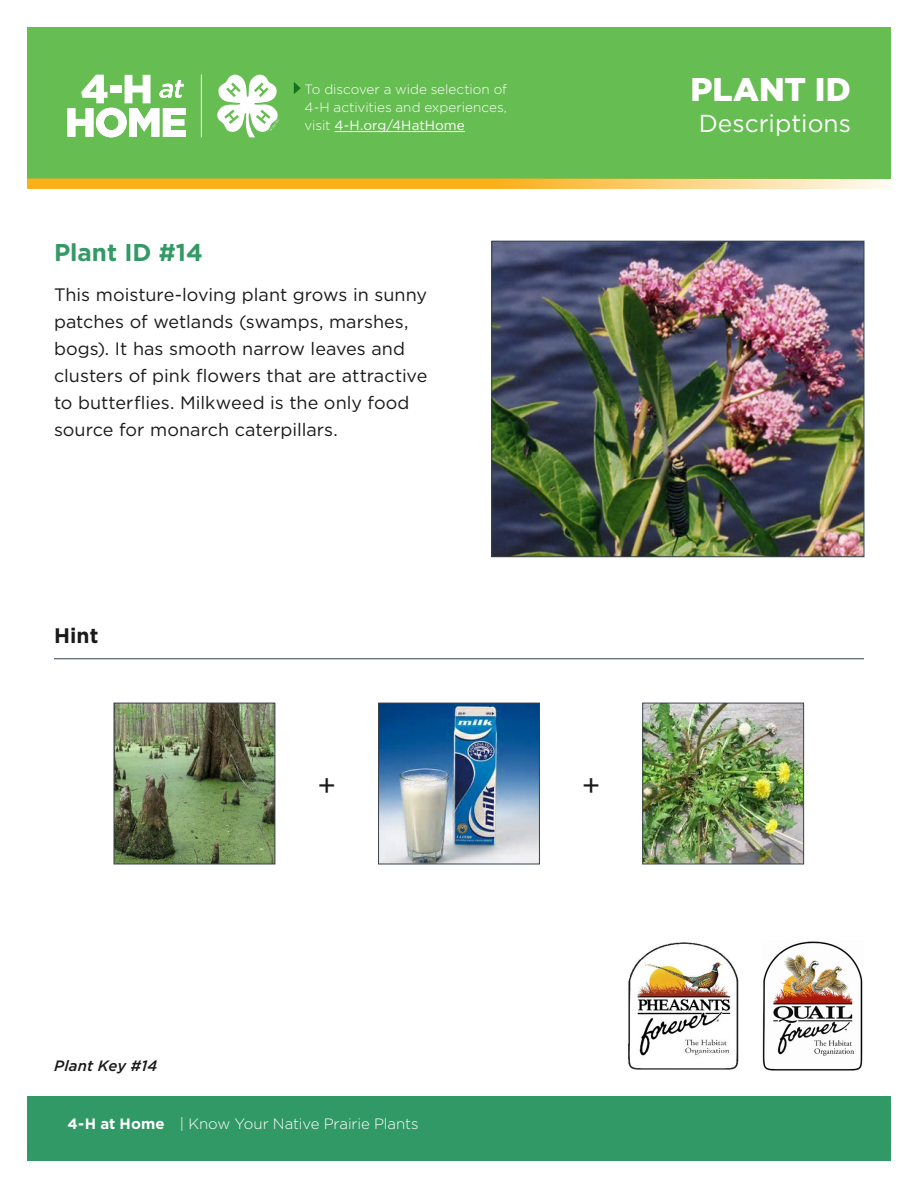
<style>
.page{position:relative;width:918px;height:1188px;background:#fff}
.page>*{position:absolute;margin:0;border:0;box-sizing:border-box;transform-origin:0 0}
.t1{font:900 32.7px "Gotham";color:#fff}
.t2{font:30px "Gotham";color:#1a1a1a}
.t3{font:24.6px "Gotham";color:#fff}
.t4{font:700 24.3px "Gotham";color:#396}
.t5{font:700 21px "Gotham";color:#1a1a1a}
.t6{font:18px/27px "Gotham";color:#1a1a1a}
.t7{font:300 15px "Gotham";letter-spacing:-.005em;color:#fff}
.t8{font:italic 500 15px "Gotham";letter-spacing:.005em;color:#1a1a1a}
.t9{font:300 13.5px/18px "Gotham";color:#fff;text-align:justify}
.s1{font-weight:400}
.s2{font-weight:700}
</style>
<div class="page">
<div style="left:0;top:1096px;width:918px;height:68px;background:#319966"></div>
<div style="left:0;top:25px;width:904px;height:153px;background:#66bd52"></div>
<svg style="left:28px;top:178px;width:862px;height:11px;fill:#fbb01f"></svg>
<hr style="left:334px;top:131px;width:131px;height:1px;background:#fff">
<svg style="left:294px;top:82px;width:7px;height:12px"></svg>
<hr style="left:201px;top:75px;width:1px;height:62px;background:#fff">
<svg style="left:217px;top:74px;width:62px;height:63px"></svg>
<svg style="left:68px;top:75px;width:118px;height:62px"></svg>
<div style="left:0;top:0;width:918px;height:1188px;border:27px solid #fff"></div>
<img style="left:628px;top:942px;width:111px;height:128px">
<img style="left:762px;top:941px;width:101px;height:130px">
<hr style="left:54px;top:658px;width:810px;height:1px;background:#37424a">
<img style="left:493px;top:243px;width:369px;height:312px">
<div style="left:491px;top:241px;width:373px;height:316px;border:1px solid #37424a"></div>
<img style="left:116px;top:705px;width:157px;height:157px">
<div style="left:114px;top:703px;width:161px;height:161px;border:1px solid #37424a"></div>
<img style="left:380px;top:705px;width:158px;height:157px">
<div style="left:378px;top:703px;width:162px;height:161px;border:1px solid #37424a"></div>
<img style="left:644px;top:705px;width:158px;height:157px">
<div style="left:642px;top:703px;width:162px;height:161px;border:1px solid #37424a"></div>
<p class="t9" style="left:304px;top:80px;width:204px">To discover a wide selection of 4-H activities and experiences, visit <span class="s1">4-H.org/4HatHome</span></p>
<h1 class="t1" style="left:691px;top:67px;width:162px">PLANT ID</h1>
<h3 class="t3" style="left:699px;top:107px;width:154px">Descriptions</h3>
<h3 class="t4" style="left:54px;top:236px;width:150px">Plant ID #14</h3>
<p class="t6" style="left:54px;top:281px;width:375px">This moisture-loving plant grows in sunny patches of wetlands (swamps, marshes, bogs). It has smooth narrow leaves and clusters of pink flowers that are attractive to butterflies. Milkweed is the only food source for monarch caterpillars.</p>
<p class="t5" style="left:54px;top:622px;width:46px">Hint</p>
<p class="t8" style="left:54px;top:1056px;width:105px">Plant Key #14</p>
<h2 class="t2" style="left:317px;top:766px;width:20px">+</h2>
<h2 class="t2" style="left:582px;top:766px;width:20px">+</h2>
<p class="t7" style="left:68px;top:1115px;width:353px"><span class="s2">4-H at Home</span> | Know Your Native Prairie Plants</p>
</div>
